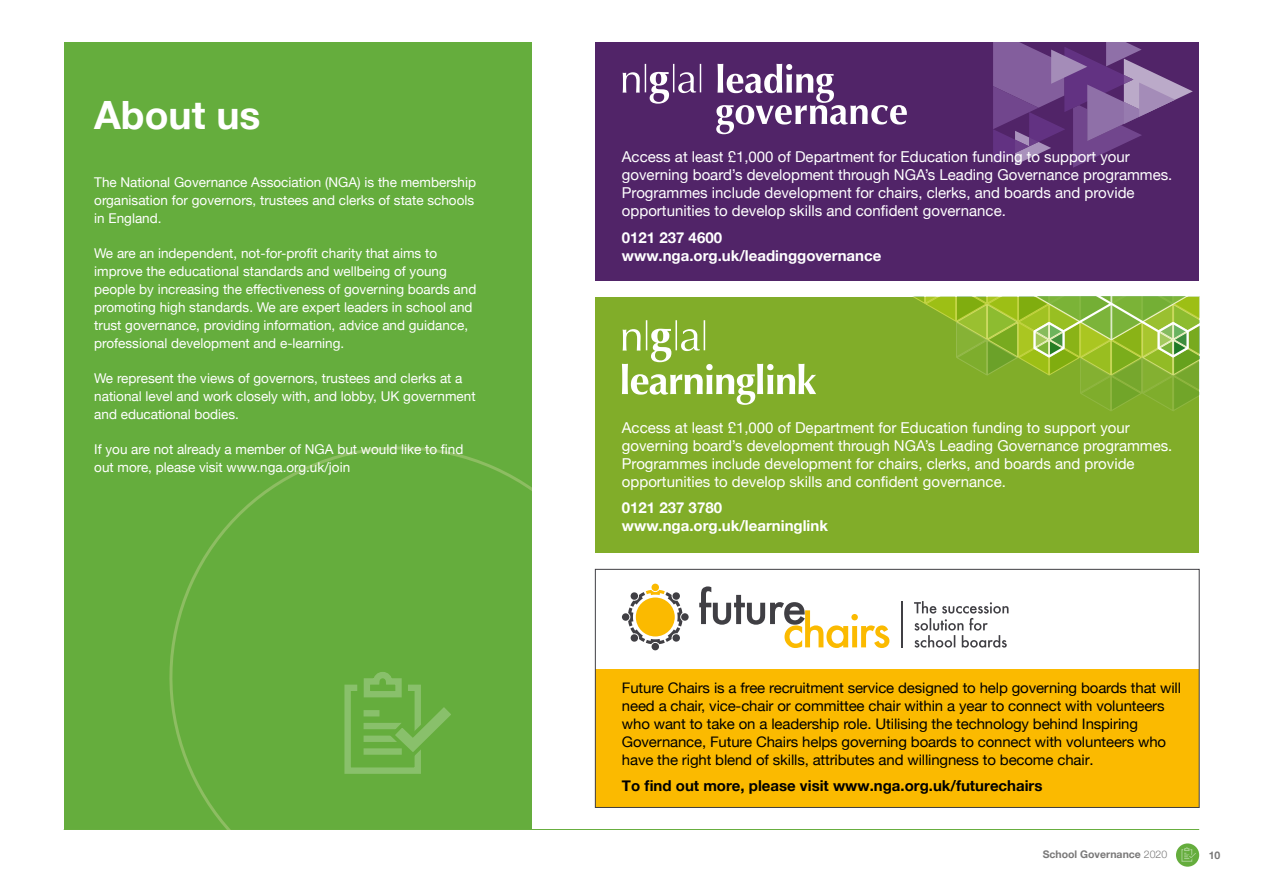
<style>
.page{position:relative;width:1263px;height:893px;background:#fff}
.page>*{position:absolute;margin:0;border:0;box-sizing:border-box;transform-origin:0 0}
._1__Main_Page_Header{font:700 39px "Helvetica Neue";color:#fff}
.Main_Text{font:15px/18px "Helvetica Neue";color:#fff}
._04_Body_Copy{font:700 15px "Helvetica Neue";color:#fff}
._04_Body_Copy-2{font:700 15px "Helvetica Neue";color:#000}
.Main_Text-2{font:14.55px/18px "Helvetica Neue";letter-spacing:-.01em;color:#000}
._4__Main_Text_White{font:13.5px/18px "Helvetica Neue";color:#fff}
.t1{font:700 10.5px "Helvetica Neue";color:#797878}
.s1{font-size:15px}
.s2{font-weight:300}
</style>
<div class="page">
<div style="left:595px;top:297px;width:604px;height:256px;background:#81ad29"></div>
<svg style="left:913px;top:297px;width:286px;height:114px"></svg>
<div style="left:595px;top:43px;width:604px;height:238px;background:#512468"></div>
<svg style="left:993px;top:43px;width:200px;height:125px"></svg>
<hr style="left:704px;top:320px;width:1px;height:30px;background:#fff">
<hr style="left:675px;top:320px;width:2px;height:30px;background:#fff">
<hr style="left:646px;top:320px;width:1px;height:30px;background:#fff">
<svg style="left:622px;top:329px;width:194px;height:76px"></svg>
<hr style="left:64px;top:829px;width:1135px;height:1px;background:#65ad3d">
<div style="left:1176px;top:843px;width:23px;height:24px;background:#65ad3d;border-radius:50%"></div>
<svg style="left:1181px;top:847px;width:16px;height:15px"></svg>
<div style="left:64px;top:43px;width:467px;height:786px;background:#65ad3d"></div>
<svg style="left:169px;top:446px;width:362px;height:383px"></svg>
<svg style="left:341px;top:669px;width:118px;height:108px"></svg>
<div style="left:595px;top:669px;width:604px;height:138px;background:#fbba00"></div>
<div style="left:595px;top:569px;width:604px;height:239px;border:1px solid #403f44"></div>
<div style="left:651px;top:584px;width:8px;height:7px;background:#fbba00;border-radius:50%"></div>
<div style="left:622px;top:613px;width:7px;height:8px;background:#403f44;border-radius:50%"></div>
<div style="left:651px;top:643px;width:8px;height:7px;background:#403f44;border-radius:50%"></div>
<div style="left:681px;top:613px;width:8px;height:8px;background:#403f44;border-radius:50%"></div>
<svg style="left:628px;top:590px;width:54px;height:54px"></svg>
<div style="left:636px;top:597px;width:39px;height:39px;background:#fbba00;border-radius:50%"></div>
<hr style="left:901px;top:602px;width:1px;height:46px;background:#403f44">
<svg style="left:699px;top:586px;width:190px;height:62px"></svg>
<svg style="left:914px;top:601px;width:94px;height:47px"></svg>
<svg style="left:623px;top:64px;width:78px;height:40px"></svg>
<svg style="left:716px;top:64px;width:191px;height:70px"></svg>
<p class="_1__Main_Page_Header" style="left:94px;top:85px;width:168px">About us</p>
<p class="_4__Main_Text_White" style="left:94px;top:174px;width:383px">The National Governance Association (NGA) is the membership organisation for governors, trustees and clerks of state schools in England.</p>
<p class="_4__Main_Text_White" style="left:94px;top:245px;width:384px">We are an independent, not-for-profit charity that aims to improve the educational standards and wellbeing of young people by increasing the effectiveness of governing boards and promoting high standards. We are expert leaders in school and trust governance, providing information, advice and guidance, professional development and e-learning.</p>
<p class="_4__Main_Text_White" style="left:94px;top:370px;width:383px">We represent the views of governors, trustees and clerks at a national level and work closely with, and lobby, UK government and educational bodies.</p>
<p class="_4__Main_Text_White" style="left:94px;top:441px;width:371px">If you are not already a member of NGA but would like to find out more, please visit www.nga.org.uk/join</p>
<p class="Main_Text" style="left:622px;top:149px;width:552px">Access at least £1,000 of Department for Education funding to support your governing board’s development through NGA’s Leading Governance programmes.<br>Programmes include development for chairs, clerks, and boards and provide opportunities to develop skills and confident governance.</p>
<p class="_04_Body_Copy" style="left:622px;top:226px;width:102px">0121 237 4600</p>
<p class="_04_Body_Copy" style="left:622px;top:244px;width:261px">www.nga.org.uk/leadinggovernance</p>
<p class="Main_Text" style="left:622px;top:419px;width:552px">Access at least £1,000 of Department for Education funding to support your governing board’s development through NGA’s Leading Governance programmes.<br>Programmes include development for chairs, clerks, and boards and provide opportunities to develop skills and confident governance.</p>
<p class="_04_Body_Copy" style="left:622px;top:496px;width:102px">0121 237 3780</p>
<p class="_04_Body_Copy" style="left:622px;top:514px;width:208px">www.nga.org.uk/learninglink</p>
<p class="Main_Text-2" style="left:622px;top:680px;width:561px">Future Chairs is a free recruitment service designed to help governing boards that will need a chair, vice-chair or committee chair within a year to connect with volunteers who want to take on a leadership role. Utilising the technology behind Inspiring Governance, Future Chairs helps governing boards to connect with volunteers who have the right blend of skills, attributes and willingness to become chair<span class="s1">.</span></p>
<p class="_04_Body_Copy-2" style="left:622px;top:774px;width:422px">To find out more, please visit www.nga.org.uk/futurechairs</p>
<p class="t1" style="left:1043px;top:846px;width:126px">School Governance <span class="s2">2020</span></p>
<p class="t1" style="left:1209px;top:847px;width:13px">10</p>
</div>
